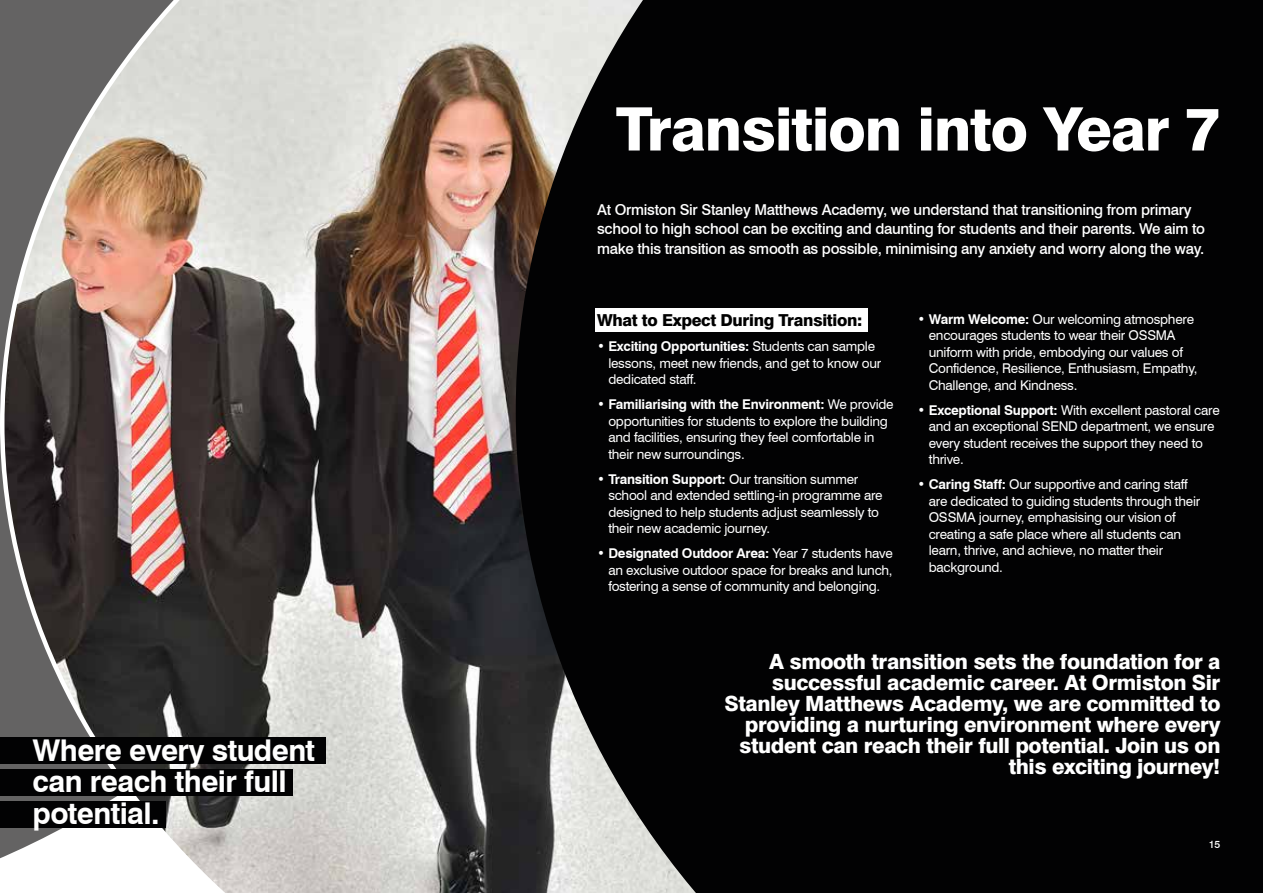
<style>
.page{position:relative;width:1263px;height:893px;background:#fff}
.page>*{position:absolute;margin:0;border:0;box-sizing:border-box;transform-origin:0 0}
.t1{font:800 60px "Swiss 721 BT";letter-spacing:-.02em;color:#fff}
.t2{font:700 30px/31.5px "Swiss 721 BT";letter-spacing:-.02em;color:#fff}
.t3{font:800 21px/21px "Swiss 721 BT";letter-spacing:-.02em;color:#fff;text-align:right}
.t4{font:800 16.5px "Swiss 721 BT";letter-spacing:-.02em;color:#000}
.t5{font:500 15px/19.5px "Swiss 721 BT";letter-spacing:-.02em;color:#fff}
.t6{font:13.5px/16.5px "Swiss 721 BT";letter-spacing:-.02em;color:#fff}
.t7{font:500 10.5px "Swiss 721 BT";color:#fff}
.s1{font-weight:700}
</style>
<div class="page">
<img style="left:0;top:0;width:516px;height:893px">
<div style="left:516px;top:0;width:747px;height:893px;background:#020203"></div>
<div style="left:595px;top:308px;width:273px;height:24px;background:#fff"></div>
<div style="left:0;top:737px;width:325px;height:27px;background:#020203"></div>
<div style="left:0;top:769px;width:293px;height:27px;background:#020203"></div>
<div style="left:0;top:801px;width:166px;height:26px;background:#020203"></div>
<h2 class="t2" style="left:33px;top:734px;width:284px">Where every student can reach their full potential.</h2>
<h1 class="t1" style="left:616px;top:93px;width:606px">Transition into Year 7</h1>
<p class="t5" style="left:597px;top:200px;width:609px">At Ormiston Sir Stanley Matthews Academy, we understand that transitioning from primary school to high school can be exciting and daunting for students and their parents. We aim to make this transition as smooth as possible, minimising any anxiety and worry along the way.</p>
<p class="t4" style="left:597px;top:310px;width:267px">What to Expect During Transition:</p>
<p class="t6" style="left:608px;top:338px;width:274px;text-indent:-11px"><span class="s1">• Exciting Opportunities:</span> Students can sample lessons, meet new friends, and get to know our dedicated staff.</p>
<p class="t6" style="left:608px;top:396px;width:287px;text-indent:-11px"><span class="s1">• Familiarising with the Environment:</span> We provide opportunities for students to explore the building and facilities, ensuring they feel comfortable in their new surroundings.</p>
<p class="t6" style="left:608px;top:470px;width:276px;text-indent:-11px"><span class="s1">• Transition Support:</span> Our transition summer school and extended settling-in programme are designed to help students adjust seamlessly to their new academic journey.</p>
<p class="t6" style="left:608px;top:545px;width:286px;text-align:justify;text-indent:-11px"><span class="s1">• Designated Outdoor Area:</span> Year 7 students have an exclusive outdoor space for breaks and lunch, fostering a sense of community and belonging.</p>
<p class="t6" style="left:929px;top:311px;width:270px;text-indent:-11px"><span class="s1">• Warm Welcome:</span> Our welcoming atmosphere encourages students to wear their OSSMA uniform with pride, embodying our values of Confidence, Resilience, Enthusiasm, Empathy, Challenge, and Kindness.</p>
<p class="t6" style="left:929px;top:402px;width:292px;text-indent:-11px"><span class="s1">• Exceptional Support:</span> With excellent pastoral care and an exceptional SEND department, we ensure every student receives the support they need to thrive.</p>
<p class="t6" style="left:929px;top:476px;width:273px;text-indent:-11px"><span class="s1">• Caring Staff:</span> Our supportive and caring staff are dedicated to guiding students through their OSSMA journey, emphasising our vision of creating a safe place where all students can learn, thrive, and achieve, no matter their background.</p>
<p class="t3" style="left:724px;top:650px;width:497px">A smooth transition sets the foundation for a successful academic career. At Ormiston Sir Stanley Matthews Academy, we are committed to providing a nurturing environment where every student can reach their full potential. Join us on this exciting journey!</p>
<p class="t7" style="left:1209px;top:838px;width:13px">15</p>
</div>
